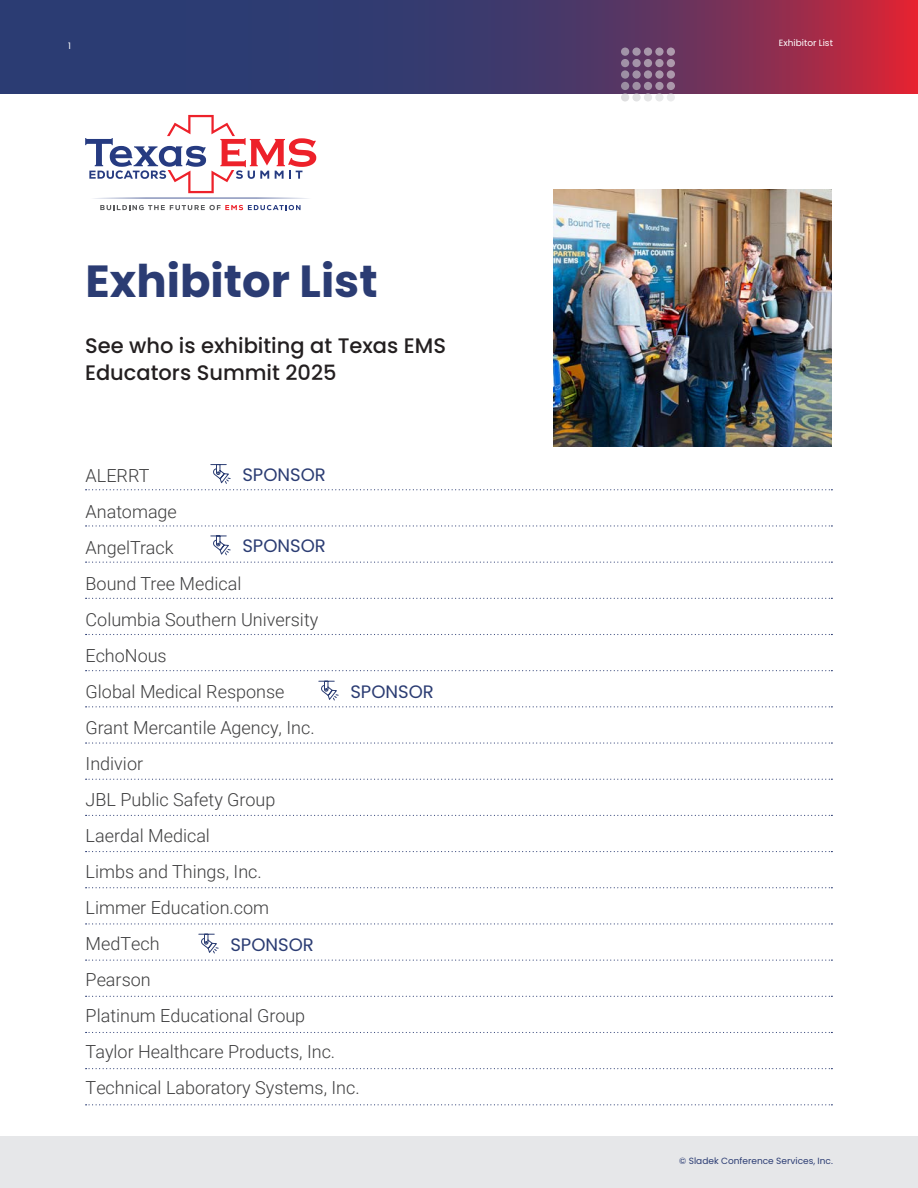
<style>
.page{position:relative;width:918px;height:1188px;background:#fff}
.page>*{position:absolute;margin:0;border:0;box-sizing:border-box;transform-origin:0 0}
.t1{font:700 45px "Poppins";color:#2b3c73}
.t2{font:500 21px/27px "Poppins";color:#231f20}
.t3{font:300 18px/36px "Roboto";color:#3e3e3f}
.t4{font:18px "Poppins";color:#2b3c73}
.t5{font:9px "Poppins";color:#2b3c73}
.t6{font:9px "Poppins";color:#fff}
</style>
<div class="page">
<svg style="left:0;top:0;width:918px;height:94px;background:#523665"></svg>
<div style="left:0;top:1136px;width:918px;height:52px;background:#e6e7e9"></div>
<svg style="left:621px;top:48px;width:54px;height:54px;background:#8d7390"></svg>
<img style="left:554px;top:189px;width:278px;height:258px">
<svg style="left:210px;top:535px;width:21px;height:21px"></svg>
<svg style="left:198px;top:933px;width:21px;height:21px"></svg>
<svg style="left:86px;top:1068px;width:746px;height:1px"></svg>
<svg style="left:86px;top:1104px;width:746px;height:1px"></svg>
<svg style="left:86px;top:1032px;width:746px;height:1px"></svg>
<svg style="left:86px;top:996px;width:746px;height:1px"></svg>
<svg style="left:86px;top:960px;width:746px;height:1px"></svg>
<svg style="left:86px;top:923px;width:746px;height:2px"></svg>
<svg style="left:86px;top:887px;width:746px;height:1px"></svg>
<svg style="left:86px;top:851px;width:746px;height:1px"></svg>
<svg style="left:86px;top:815px;width:746px;height:1px"></svg>
<svg style="left:86px;top:779px;width:746px;height:1px"></svg>
<svg style="left:86px;top:742px;width:746px;height:2px"></svg>
<svg style="left:86px;top:680px;width:746px;height:27px"></svg>
<svg style="left:86px;top:670px;width:746px;height:1px"></svg>
<svg style="left:86px;top:634px;width:746px;height:1px"></svg>
<svg style="left:86px;top:598px;width:746px;height:1px"></svg>
<svg style="left:86px;top:562px;width:746px;height:1px"></svg>
<svg style="left:86px;top:525px;width:746px;height:2px"></svg>
<svg style="left:86px;top:464px;width:746px;height:26px"></svg>
<svg style="left:85px;top:115px;width:231px;height:84px"></svg>
<svg style="left:100px;top:205px;width:201px;height:5px"></svg>
<p class="t6" style="left:68px;top:41px;width:4px">1</p>
<h1 class="t1" style="left:86px;top:256px;width:294px">Exhibitor List</h1>
<p class="t2" style="left:85px;top:332px;width:363px">See who is exhibiting at Texas EMS<br>Educators Summit 2025</p>
<p class="t4" style="left:242px;top:464px;width:85px">SPONSOR</p>
<p class="t3" style="left:86px;top:457px;width:276px">ALERRT<br>Anatomage<br>AngelTrack<br>Bound Tree Medical<br>Columbia Southern University<br>EchoNous<br>Global Medical Response<br>Grant Mercantile Agency, Inc.<br>Indivior<br>JBL Public Safety Group<br>Laerdal Medical<br>Limbs and Things, Inc.<br>Limmer Education.com<br>MedTech<br>Pearson<br>Platinum Educational Group<br>Taylor Healthcare Products, Inc.<br>Technical Laboratory Systems, Inc.</p>
<p class="t4" style="left:242px;top:536px;width:85px">SPONSOR</p>
<p class="t4" style="left:350px;top:681px;width:85px">SPONSOR</p>
<p class="t4" style="left:230px;top:934px;width:85px">SPONSOR</p>
<p class="t6" style="left:779px;top:38px;width:56px">Exhibitor List</p>
<p class="t5" style="left:679px;top:1156px;width:155px">© Sladek Conference Services, Inc.</p>
</div>
